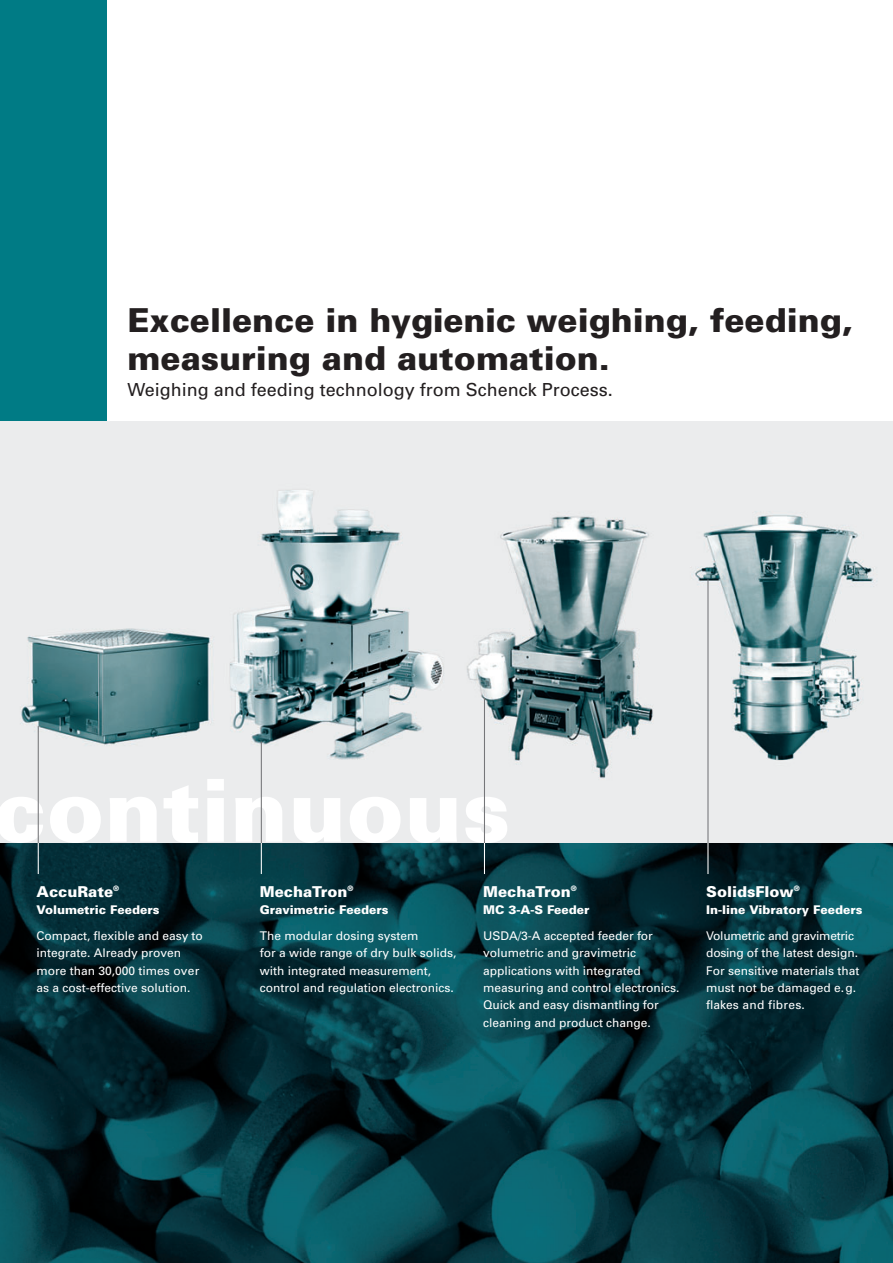
<style>
.page{position:relative;width:893px;height:1263px;background:#fff}
.page>*{position:absolute;margin:0;border:0;box-sizing:border-box;transform-origin:0 0}
.t1{font:900 33px/38px "Univers";color:#231f20}
.t2{font:18px "Univers";color:#231f20}
.t3{font:900 15px "Univers";color:#fff}
.t4{font:12px/17.4px "Univers";color:#fff}
.t5{font:900 12px "Univers";color:#fff}
</style>
<div class="page">
<img style="left:0;top:421px;width:893px;height:842px">
<hr style="left:38px;top:831px;width:1px;height:43px;background:#fff">
<hr style="left:261px;top:831px;width:1px;height:43px;background:#fff">
<hr style="left:484px;top:831px;width:1px;height:43px;background:#fff">
<hr style="left:707px;top:831px;width:1px;height:43px;background:#fff">
<div style="left:0;top:0;width:106px;height:421px;background:#007b85"></div>
<hr style="left:38px;top:726px;width:1px;height:116px;background:#757679">
<hr style="left:261px;top:741px;width:1px;height:101px;background:#757679">
<hr style="left:484px;top:698px;width:1px;height:144px;background:#757679">
<hr style="left:707px;top:579px;width:1px;height:263px;background:#757679">
<h1 class="t1" style="left:128px;top:304px;width:727px">Excellence in hygienic weighing, feeding, measuring and automation.</h1>
<h2 class="t2" style="left:128px;top:383px;width:487px">Weighing and feeding technology from Schenck Process.</h2>
<p class="t3" style="left:37px;top:886px;width:84px">AccuRate<sup>®</sup></p>
<p class="t5" style="left:37px;top:905px;width:125px">Volumetric Feeders</p>
<p class="t4" style="left:37px;top:928px;width:168px">Compact, flexible and easy to integrate. Already proven more than 30,000 times over as a cost-effective solution.</p>
<p class="t3" style="left:260px;top:886px;width:95px">MechaTron<sup>®</sup></p>
<p class="t5" style="left:260px;top:905px;width:130px">Gravimetric Feeders</p>
<p class="t4" style="left:260px;top:928px;width:198px">The modular dosing system<br>for a wide range of dry bulk solids, with integrated measurement, control and regulation electronics.</p>
<p class="t3" style="left:483px;top:886px;width:95px">MechaTron<sup>®</sup></p>
<p class="t5" style="left:483px;top:905px;width:108px">MC 3-A-S Feeder</p>
<p class="t4" style="left:483px;top:928px;width:198px">USDA/3-A accepted feeder for volumetric and gravimetric applications with integrated measuring and control electronics.<br>Quick and easy dismantling for cleaning and product change.</p>
<p class="t3" style="left:706px;top:886px;width:95px">SolidsFlow<sup>®</sup></p>
<p class="t5" style="left:706px;top:905px;width:158px">In-line Vibratory Feeders</p>
<p class="t4" style="left:706px;top:928px;width:155px">Volumetric and gravimetric dosing of the latest design.<br>For sensitive materials that must not be damaged e.g. flakes and fibres.</p>
</div>
